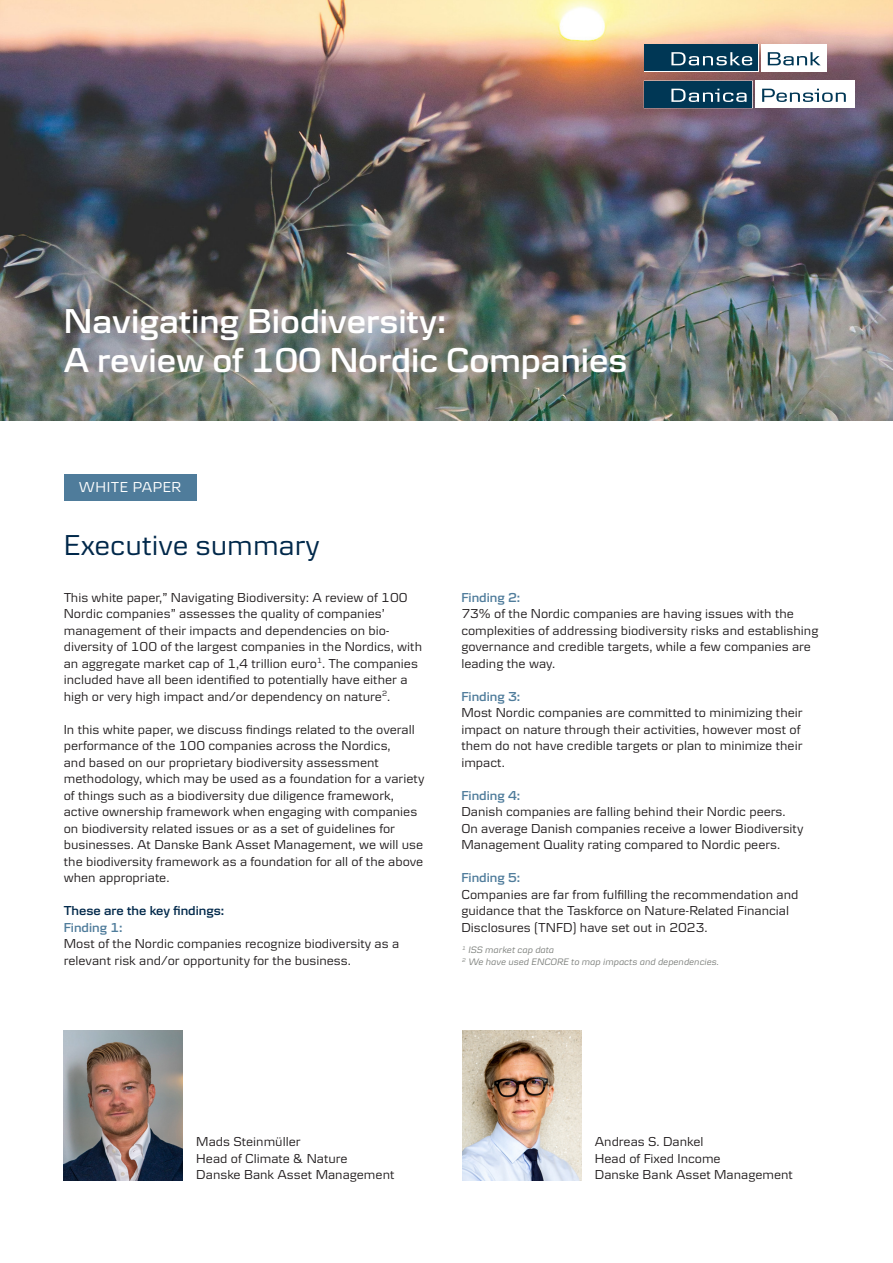
<style>
.page{position:relative;width:893px;height:1263px;background:#fff}
.page>*{position:absolute;margin:0;border:0;box-sizing:border-box;transform-origin:0 0}
.DB_Newsletter_Headline_White{font:600 36px "Danske Textv 2";color:#fff}
.DB_Newsletter_Headline_White-2{font:30px "Danske Textv 2";color:#00284a}
.DB_Newsletter_Intro_Gray{font:15px "Danske Textv 2";letter-spacing:.03em;color:#fff}
.DB_Newsletter_Bodycopy_Black{font:13.5px/16.5px "Danske Textv 2";color:#231f20}
.DB_Newsletter_Bodycopy_Black-2{font:600 13.5px "Danske Textv 2";color:#4f7c9b}
.DB_Newsletter_Bodycopy_Black-3{font:600 13.5px "Danske Textv 2";color:#00284a}
.DB_Newsletter_Bodycopy_Black-4{font:italic 9.75px "Danske Textv 2";color:#7e817d}
</style>
<div class="page">
<img style="left:0;top:0;width:893px;height:420px">
<img style="left:64px;top:1031px;width:119px;height:149px">
<img style="left:462px;top:1031px;width:119px;height:149px">
<div style="left:64px;top:475px;width:132px;height:26px;background:#4f7c9b"></div>
<div style="left:761px;top:44px;width:66px;height:28px;background:#fff"></div>
<svg style="left:644px;top:44px;width:115px;height:28px"></svg>
<div style="left:644px;top:45px;width:114px;height:26px;background:#003755"></div>
<svg style="left:671px;top:52px;width:81px;height:13px"></svg>
<svg style="left:768px;top:52px;width:52px;height:13px"></svg>
<div style="left:756px;top:81px;width:99px;height:27px;background:#fff"></div>
<svg style="left:644px;top:81px;width:109px;height:27px;background:#1b4c67"></svg>
<svg style="left:762px;top:89px;width:84px;height:13px"></svg>
<p class="DB_Newsletter_Headline_White" style="left:64px;top:300px;width:384px">Navigating Biodiversity:</p>
<p class="DB_Newsletter_Headline_White" style="left:64px;top:339px;width:565px">A review of 100 Nordic Companies</p>
<p class="DB_Newsletter_Intro_Gray" style="left:79px;top:479px;width:104px">WHITE PAPER</p>
<p class="DB_Newsletter_Headline_White-2" style="left:64px;top:528px;width:257px">Executive summary</p>
<p class="DB_Newsletter_Bodycopy_Black" style="left:64px;top:589px;width:360px">This white paper,” Navigating Biodiversity: A review of 100<br>Nordic companies” assesses the quality of companies’ management of their impacts and dependencies on bio&shy;diversity of 100 of the largest companies in the Nordics, with an aggregate market cap of 1,4 trillion euro<sup>1</sup>. The companies included have all been identified to potentially have either a high or very high impact and/or dependency on nature<sup>2</sup>.</p>
<p class="DB_Newsletter_Bodycopy_Black" style="left:64px;top:721px;width:362px">In this white paper, we discuss findings related to the overall performance of the 100 companies across the Nordics,<br>and based on our proprietary biodiversity assessment methodology, which may be used as a foundation for a variety of things such as a biodiversity due diligence framework, active ownership framework when engaging with companies on biodiversity related issues or as a set of guidelines for businesses. At Danske Bank Asset Management, we will use the biodiversity framework as a foundation for all of the above when appropriate.</p>
<p class="DB_Newsletter_Bodycopy_Black-3" style="left:64px;top:903px;width:162px">These are the key findings:</p>
<p class="DB_Newsletter_Bodycopy_Black-2" style="left:64px;top:920px;width:60px">Finding 1:</p>
<p class="DB_Newsletter_Bodycopy_Black" style="left:64px;top:935px;width:337px">Most of the Nordic companies recognize biodiversity as a relevant risk and/or opportunity for the business.</p>
<p class="DB_Newsletter_Bodycopy_Black-2" style="left:461px;top:590px;width:60px">Finding 2:</p>
<p class="DB_Newsletter_Bodycopy_Black" style="left:461px;top:605px;width:359px">73% of the Nordic companies are having issues with the complexities of addressing biodiversity risks and establishing governance and credible targets, while a few companies are leading the way.</p>
<p class="DB_Newsletter_Bodycopy_Black-2" style="left:461px;top:689px;width:60px">Finding 3:</p>
<p class="DB_Newsletter_Bodycopy_Black" style="left:461px;top:704px;width:343px">Most Nordic companies are committed to minimizing their impact on nature through their activities, however most of them do not have credible targets or plan to minimize their impact.</p>
<p class="DB_Newsletter_Bodycopy_Black-2" style="left:461px;top:788px;width:60px">Finding 4:</p>
<p class="DB_Newsletter_Bodycopy_Black" style="left:461px;top:803px;width:344px">Danish companies are falling behind their Nordic peers.<br>On average Danish companies receive a lower Biodiversity<br>Management Quality rating compared to Nordic peers.</p>
<p class="DB_Newsletter_Bodycopy_Black-2" style="left:461px;top:870px;width:60px">Finding 5:</p>
<p class="DB_Newsletter_Bodycopy_Black" style="left:461px;top:886px;width:338px">Companies are far from fulfilling the recommendation and guidance that the Taskforce on Nature-Related Financial<br>Disclosures (TNFD) have set out in 2023.</p>
<p class="DB_Newsletter_Bodycopy_Black-4" style="left:462px;top:944px;width:93px"><sup>1</sup> ISS market cap data</p>
<p class="DB_Newsletter_Bodycopy_Black-4" style="left:462px;top:956px;width:258px"><sup>2</sup> We have used ENCORE to map impacts and dependencies.</p>
<p class="DB_Newsletter_Bodycopy_Black" style="left:196px;top:1133px;width:106px">Mads Steinmüller</p>
<p class="DB_Newsletter_Bodycopy_Black" style="left:196px;top:1150px;width:153px">Head of Climate &amp; Nature</p>
<p class="DB_Newsletter_Bodycopy_Black" style="left:196px;top:1166px;width:200px">Danske Bank Asset Management</p>
<p class="DB_Newsletter_Bodycopy_Black" style="left:595px;top:1133px;width:110px">Andreas S. Dankel</p>
<p class="DB_Newsletter_Bodycopy_Black" style="left:595px;top:1150px;width:127px">Head of Fixed Income</p>
<p class="DB_Newsletter_Bodycopy_Black" style="left:595px;top:1166px;width:200px">Danske Bank Asset Management</p>
</div>
